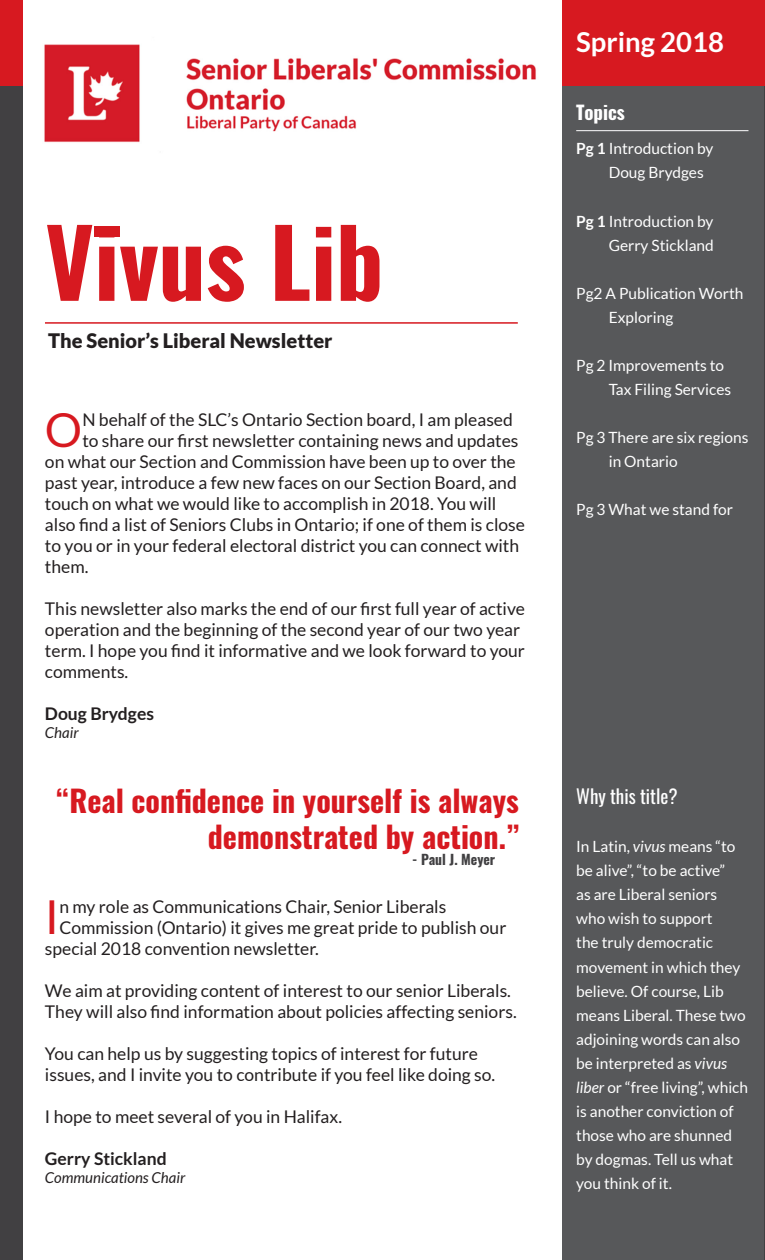
<style>
.page{position:relative;width:765px;height:1260px;background:#414042}
.page>*{position:absolute;margin:0;border:0;box-sizing:border-box;transform-origin:0 0}
.mainhead{font:700 93.75px "Oswald";color:#d71920}
.para-dropcap{font:46.75px "Lato";color:#d71920}
.quote-red{font:700 30px/36px "Oswald";color:#d71920;text-align:right}
.toc-issuenum{font:700 27.5px "Lato";color:#fff}
.para{font:900 20px "Lato";color:#231f20}
.toc-entries{font:18.88px "Oswald";color:#fff}
.toc-head{font:700 18.88px "Oswald";color:#fff}
.para-dropcap-2{font:17.5px/21px "Lato";color:#231f20}
.para-2{font:17.5px/21px "Lato";color:#231f20}
.para-3{font:700 17.5px "Lato";color:#231f20}
.toc-entries-2{font:15.5px/24.1px "Lato";color:#fff}
.para-4{font:italic 15px "Lato";color:#231f20}
.quote-red-2{font:700 13.75px "Oswald";color:#414042}
.s1{font-weight:700}
.s2{font-style:italic}
</style>
<div class="page">
<div style="left:0;top:0;width:764px;height:86px;background:#d71920"></div>
<div style="left:23px;top:0;width:717px;height:1260px;background:#fff"></div>
<div style="left:563px;top:0;width:201px;height:1260px;background:#57585a"></div>
<div style="left:563px;top:0;width:201px;height:86px;background:#d71920"></div>
<hr style="left:45px;top:322px;width:473px;height:2px;background:#d71920">
<hr style="left:576px;top:130px;width:173px;height:1px;background:#fff">
<img style="left:44px;top:44px;width:492px;height:99px">
<div style="left:94px;top:227px;width:26px;height:11px;background:#d71920"></div>
<p class="mainhead" style="left:45px;top:214px;width:340px">Vivus Lib</p>
<p class="para" style="left:48px;top:329px;width:286px">The Senior’s Liberal Newsletter</p>
<p class="para-dropcap" style="left:45px;top:404px;width:39px">O</p>
<p class="para-dropcap-2" style="left:82px;top:409px;width:432px">N behalf of the SLC’s Ontario Section board, I am pleased</p>
<p class="para-dropcap-2" style="left:82px;top:430px;width:438px">to share our first newsletter containing news and updates</p>
<p class="para-dropcap-2" style="left:45px;top:451px;width:472px">on what our Section and Commission have been up to over the</p>
<p class="para-dropcap-2" style="left:45px;top:472px;width:473px">past year, introduce a few new faces on our Section Board, and</p>
<p class="para-dropcap-2" style="left:45px;top:493px;width:453px">touch on what we would like to accomplish in 2018. You will</p>
<p class="para-dropcap-2" style="left:45px;top:514px;width:482px">also find a list of Seniors Clubs in Ontario; if one of them is close</p>
<p class="para-dropcap-2" style="left:45px;top:535px;width:476px">to you or in your federal electoral district you can connect with</p>
<p class="para-dropcap-2" style="left:45px;top:556px;width:45px">them.</p>
<p class="para-2" style="left:45px;top:598px;width:482px">This newsletter also marks the end of our first full year of active operation and the beginning of the second year of our two year term. I hope you find it informative and we look forward to your comments.</p>
<p class="para-3" style="left:45px;top:703px;width:111px">Doug Brydges</p>
<p class="para-4" style="left:45px;top:724px;width:35px">Chair</p>
<p class="quote-red" style="left:56px;top:784px;width:464px">“Real confidence in yourself is always demonstrated by action.”</p>
<p class="quote-red-2" style="left:412px;top:853px;width:84px">- Paul J. Meyer</p>
<p class="para-dropcap" style="left:45px;top:891px;width:16px">I</p>
<p class="para-dropcap-2" style="left:59px;top:896px;width:389px">n my role as Communications Chair, Senior Liberals</p>
<p class="para-dropcap-2" style="left:59px;top:917px;width:449px">Commission (Ontario) it gives me great pride to publish our</p>
<p class="para-dropcap-2" style="left:45px;top:938px;width:275px">special 2018 convention newsletter.</p>
<p class="para-dropcap-2" style="left:45px;top:980px;width:473px">We aim at providing content of interest to our senior Liberals.<br>They will also find information about policies affecting seniors.</p>
<p class="para-dropcap-2" style="left:45px;top:1043px;width:452px">You can help us by suggesting topics of interest for future issues, and I invite you to contribute if you feel like doing so.</p>
<p class="para-dropcap-2" style="left:45px;top:1106px;width:299px">I hope to meet several of you in Halifax.</p>
<p class="para-3" style="left:45px;top:1148px;width:123px">Gerry Stickland</p>
<p class="para-4" style="left:45px;top:1169px;width:142px">Communications Chair</p>
<p class="toc-issuenum" style="left:576px;top:26px;width:149px">Spring 2018</p>
<p class="toc-head" style="left:576px;top:103px;width:50px">Topics</p>
<p class="toc-entries-2" style="left:609px;top:137px;width:106px;text-indent:-32px"><span class="s1">Pg 1</span> Introduction by<br>Doug Brydges</p>
<p class="toc-entries-2" style="left:576px;top:209px;width:139px;text-align:right"><span class="s1">Pg 1</span> Introduction by<br>Gerry Stickland</p>
<p class="toc-entries-2" style="left:609px;top:281px;width:136px;text-indent:-32px">Pg2 A Publication Worth<br>Exploring</p>
<p class="toc-entries-2" style="left:609px;top:353px;width:124px;text-indent:-32px">Pg 2 Improvements to<br>Tax Filing Services</p>
<p class="toc-entries-2" style="left:609px;top:425px;width:141px;text-indent:-32px">Pg 3 There are six regions in Ontario</p>
<p class="toc-entries-2" style="left:576px;top:498px;width:158px">Pg 3 What we stand for</p>
<p class="toc-entries" style="left:576px;top:780px;width:103px">Why this title?</p>
<p class="toc-entries-2" style="left:576px;top:834px;width:173px">In Latin, <span class="s2">vivus</span> means “to be alive”, “to be active”<br>as are Liberal seniors who wish to support<br>the truly democratic movement in which they believe. Of course, Lib means Liberal. These two adjoining words can also be interpreted as <span class="s2">vivus liber</span> or “free living”, which is another conviction of those who are shunned by dogmas. Tell us what you think of it.</p>
</div>
